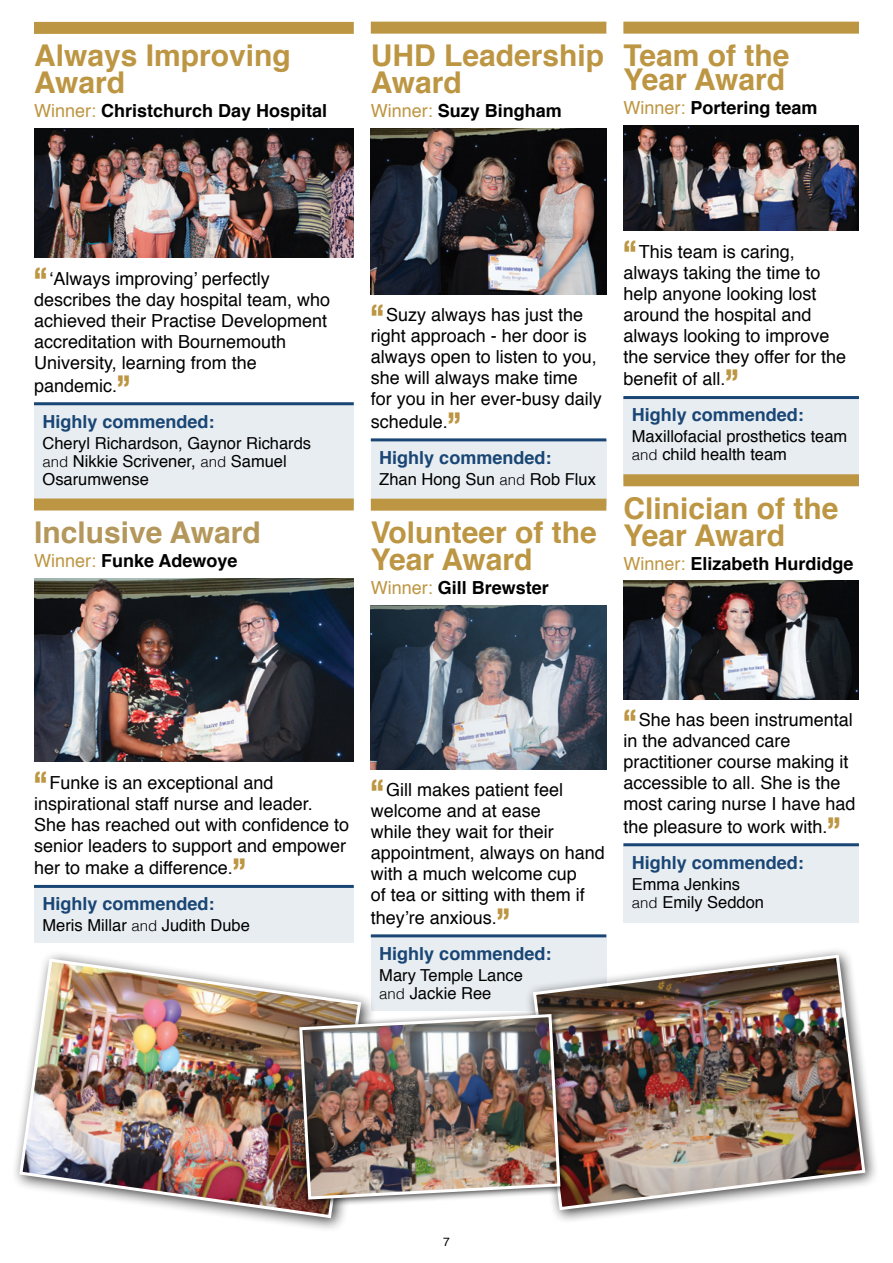
<style>
.page{position:relative;width:893px;height:1263px;background:#fff}
.page>*{position:absolute;margin:0;border:0;box-sizing:border-box;transform-origin:0 0}
.t1{font:700 30px/27px "Helvetica";color:#bd9643}
.t2{font:700 30px "Helvetica";color:#b4975a}
.t3{font:18px/21.3px "Helvetica";color:#000}
.t4{font:700 18px "Helvetica";color:#000}
.t5{font:700 18px "Helvetica";color:#194675}
.t6{font:16.5px/18px "Helvetica";color:#000}
.t7{font:12px "Helvetica";color:#000}
.s1{font-weight:400;color:#bd9643}
.s2{font-family:"Helvetica Neue";font-weight:900;font-stretch:condensed;font-size:30px;color:#bd9643}
.s3{font-weight:300;font-size:15px}
</style>
<div class="page">
<div style="left:624px;top:398px;width:235px;height:83px;background:#e8edf1"></div>
<div style="left:624px;top:846px;width:235px;height:77px;background:#e8edf1"></div>
<div style="left:371px;top:937px;width:236px;height:74px;background:#e8edf1"></div>
<div style="left:371px;top:440px;width:236px;height:66px;background:#e8edf1"></div>
<div style="left:34px;top:404px;width:320px;height:101px;background:#e8edf1"></div>
<div style="left:34px;top:887px;width:320px;height:56px;background:#e8edf1"></div>
<div style="left:34px;top:22px;width:320px;height:12px;background:#bd9643"></div>
<hr style="left:34px;top:402px;width:320px;height:3px;background:#194675">
<div style="left:34px;top:498px;width:320px;height:12px;background:#bd9643"></div>
<hr style="left:34px;top:885px;width:320px;height:3px;background:#194675">
<img style="left:34px;top:129px;width:320px;height:129px">
<img style="left:34px;top:578px;width:320px;height:184px">
<div style="left:371px;top:22px;width:235px;height:12px;background:#bd9643"></div>
<hr style="left:371px;top:438px;width:235px;height:3px;background:#194675">
<div style="left:371px;top:499px;width:235px;height:12px;background:#bd9643"></div>
<hr style="left:371px;top:934px;width:235px;height:3px;background:#194675">
<img style="left:371px;top:128px;width:236px;height:166px">
<img style="left:371px;top:605px;width:236px;height:164px">
<div style="left:623px;top:22px;width:236px;height:12px;background:#bd9643"></div>
<hr style="left:623px;top:396px;width:236px;height:3px;background:#194675">
<div style="left:623px;top:474px;width:236px;height:12px;background:#bd9643"></div>
<hr style="left:623px;top:843px;width:236px;height:3px;background:#194675">
<img style="left:623px;top:125px;width:236px;height:106px">
<img style="left:623px;top:581px;width:236px;height:118px">
<div style="left:11px;top:950px;width:365px;height:283px;background:#000;opacity:.75"></div>
<img style="left:18px;top:957px;width:345px;height:263px">
<div style="left:524px;top:946px;width:356px;height:278px;background:#000;opacity:.75"></div>
<img style="left:531px;top:953px;width:336px;height:259px">
<div style="left:295px;top:1009px;width:274px;height:199px;background:#000;opacity:.75"></div>
<img style="left:298px;top:1012px;width:264px;height:189px">
<h1 class="t1" style="left:34px;top:43px;width:258px">Always Improving<br>Award</h1>
<p class="t4" style="left:34px;top:97px;width:295px"><span class="s1">Winner:</span> Christchurch Day Hospital</p>
<h1 class="t1" style="left:371px;top:42px;width:235px">UHD Leadership<br>Award</h1>
<p class="t4" style="left:371px;top:96px;width:193px"><span class="s1">Winner:</span> Suzy Bingham</p>
<h1 class="t1" style="left:623px;top:44px;width:168px;line-height:24px">Team of the<br>Year Award</h1>
<p class="t4" style="left:623px;top:93px;width:196px"><span class="s1">Winner:</span> Portering team</p>
<p class="t3" style="left:34px;top:269px;width:298px"><span class="s2">“</span>‘Always improving’ perfectly describes the day hospital team, who achieved their Practise Development accreditation with Bournemouth<br>University, learning from the pandemic.<span class="s2">”</span></p>
<p class="t5" style="left:43px;top:407px;width:174px">Highly commended:</p>
<p class="t6" style="left:43px;top:434px;width:270px">Cheryl Richardson, Gaynor Richards <span class="s3">and</span> Nikkie Scrivener, <span class="s3">and</span> Samuel<br>Osarumwense</p>
<h1 class="t2" style="left:34px;top:508px;width:228px">Inclusive Award</h1>
<p class="t4" style="left:34px;top:546px;width:205px"><span class="s1">Winner:</span> Funke Adewoye</p>
<p class="t3" style="left:371px;top:305px;width:233px"><span class="s2">“</span>Suzy always has just the right approach - her door is always open to listen to you, she will always make time for you in her ever-busy daily schedule.<span class="s2">”</span></p>
<p class="t5" style="left:379px;top:443px;width:174px">Highly commended:</p>
<p class="t6" style="left:379px;top:470px;width:218px">Zhan Hong Sun <span class="s3">and</span> Rob Flux</p>
<h1 class="t1" style="left:371px;top:519px;width:228px">Volunteer of the<br>Year Award</h1>
<p class="t4" style="left:371px;top:573px;width:180px"><span class="s1">Winner:</span> Gill Brewster</p>
<p class="t3" style="left:623px;top:241px;width:224px"><span class="s2">“</span>This team is caring, always taking the time to help anyone looking lost around the hospital and always looking to improve the service they offer for the benefit of all.<span class="s2">”</span></p>
<p class="t5" style="left:632px;top:400px;width:174px">Highly commended:</p>
<p class="t6" style="left:632px;top:428px;width:217px">Maxillofacial prosthetics team <span class="s3">and</span> child health team</p>
<h1 class="t1" style="left:623px;top:495px;width:217px">Clinician of the<br>Year Award</h1>
<p class="t4" style="left:623px;top:549px;width:232px"><span class="s1">Winner:</span> Elizabeth Hurdidge</p>
<p class="t3" style="left:34px;top:772px;width:317px"><span class="s2">“</span>Funke is an exceptional and inspirational staff nurse and leader.<br>She has reached out with confidence to senior leaders to support and empower her to make a difference.<span class="s2">”</span></p>
<p class="t5" style="left:43px;top:889px;width:174px">Highly commended:</p>
<p class="t6" style="left:43px;top:917px;width:209px">Meris Millar <span class="s3">and</span> Judith Dube</p>
<p class="t3" style="left:371px;top:780px;width:236px"><span class="s2">“</span>Gill makes patient feel welcome and at ease<br>while they wait for their appointment, always on hand with a much welcome cup<br>of tea or sitting with them if they’re anxious.<span class="s2">”</span></p>
<p class="t5" style="left:379px;top:939px;width:174px">Highly commended:</p>
<p class="t6" style="left:379px;top:966px;width:145px">Mary Temple Lance <span class="s3">and</span> Jackie Ree</p>
<p class="t3" style="left:623px;top:710px;width:234px"><span class="s2">“</span>She has been instrumental in the advanced care practitioner course making it accessible to all. She is the most caring nurse I have had the pleasure to work with.<span class="s2">”</span></p>
<p class="t5" style="left:632px;top:848px;width:174px">Highly commended:</p>
<p class="t6" style="left:632px;top:875px;width:134px">Emma Jenkins <span class="s3">and</span> Emily Seddon</p>
<p class="t7" style="left:443px;top:1233px;width:8px">7</p>
</div>
